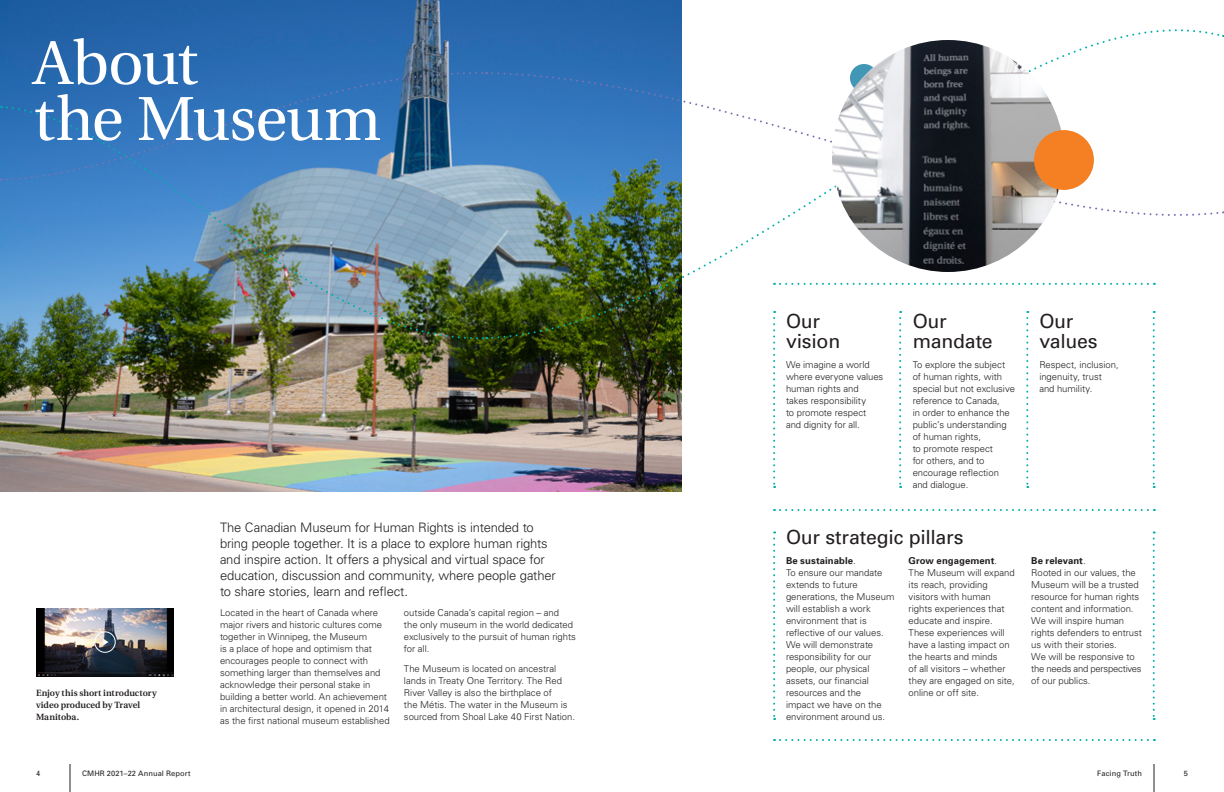
<style>
.page{position:relative;width:1224px;height:792px;background:#fff}
.page>*{position:absolute;margin:0;border:0;box-sizing:border-box;transform-origin:0 0}
.t1{font:62px/56px "Utopia";letter-spacing:-.02em;color:#fff}
.t2{font:19.5px/20px "Univers";letter-spacing:-.01em;color:#231f20}
.t3{font:300 13px/16px "Univers";letter-spacing:-.015em;color:#231f20}
.t4{font:300 9.5px/12px "Univers";letter-spacing:-.005em;color:#231f20}
.t5{font:600 9px/12px "Utopia";color:#231f20}
.t6{font:7.5px "Univers";letter-spacing:.015em;color:#231f20}
.s1{font-weight:700}
</style>
<div class="page">
<img style="left:0;top:0;width:682px;height:492px">
<svg style="left:5px;top:71px;width:480px;height:34px;background:#2f6db0"></svg>
<img style="left:5px;top:105px;width:480px;height:238px">
<svg style="left:490px;top:0;width:730px;height:340px"></svg>
<div style="left:850px;top:64px;width:28px;height:28px;background:#4197b5;border-radius:50%"></div>
<img style="left:832px;top:40px;width:232px;height:232px;border-radius:116px">
<svg style="left:899px;top:311px;width:2px;height:177px"></svg>
<svg style="left:773px;top:311px;width:2px;height:177px"></svg>
<svg style="left:1026px;top:311px;width:2px;height:177px"></svg>
<svg style="left:1153px;top:311px;width:2px;height:177px"></svg>
<svg style="left:773px;top:532px;width:2px;height:188px"></svg>
<svg style="left:1153px;top:532px;width:2px;height:188px"></svg>
<svg style="left:774px;top:283px;width:381px;height:2px"></svg>
<svg style="left:774px;top:739px;width:381px;height:2px"></svg>
<svg style="left:774px;top:509px;width:381px;height:2px"></svg>
<div style="left:1034px;top:130px;width:60px;height:60px;background:#f58023;border-radius:50%"></div>
<img style="left:36px;top:608px;width:138px;height:68px">
<div style="left:94px;top:631px;width:22px;height:22px;border:1px solid #fff;border-radius:50%"></div>
<svg style="left:103px;top:639px;width:5px;height:6px"></svg>
<svg style="left:70px;top:764px;width:1px;height:28px"></svg>
<svg style="left:1154px;top:764px;width:1px;height:28px"></svg>
<h1 class="t1" style="left:34px;top:36px;width:349px">About<br>the Museum</h1>
<p class="t5" style="left:36px;top:687px;width:122px">Enjoy this short introductory video produced by Travel<br>Manitoba.</p>
<p class="t3" style="left:220px;top:519px;width:337px">The Canadian Museum for Human Rights is intended to bring people together. It is a place to explore human rights and inspire action. It offers a physical and virtual space for education, discussion and community, where people gather to share stories, learn and reflect.</p>
<p class="t4" style="left:220px;top:606px;width:171px">Located in the heart of Canada where major rivers and historic cultures come together in Winnipeg, the Museum<br>is a place of hope and optimism that encourages people to connect with something larger than themselves and acknowledge their personal stake in building a better world. An achievement in architectural design, it opened in 2014 as the first national museum established</p>
<p class="t4" style="left:404px;top:606px;width:174px">outside Canada’s capital region – and<br>the only museum in the world dedicated exclusively to the pursuit of human rights for all.</p>
<p class="t4" style="left:404px;top:662px;width:173px">The Museum is located on ancestral lands in Treaty One Territory. The Red River Valley is also the birthplace of<br>the Métis. The water in the Museum is sourced from Shoal Lake 40 First Nation.</p>
<h2 class="t2" style="left:786px;top:311px;width:56px">Our vision</h2>
<p class="t4" style="left:786px;top:358px;width:99px">We imagine a world where everyone values human rights and takes responsibility<br>to promote respect and dignity for all.</p>
<h2 class="t2" style="left:913px;top:311px;width:82px">Our mandate</h2>
<p class="t4" style="left:913px;top:358px;width:104px">To explore the subject of human rights, with special but not exclusive reference to Canada,<br>in order to enhance the public’s understanding of human rights,<br>to promote respect<br>for others, and to encourage reflection and dialogue.</p>
<h2 class="t2" style="left:1039px;top:311px;width:60px">Our values</h2>
<p class="t4" style="left:1039px;top:358px;width:81px">Respect, inclusion, ingenuity, trust and humility.</p>
<h2 class="t2" style="left:786px;top:527px;width:179px">Our strategic pillars</h2>
<p class="t4" style="left:786px;top:554px;width:110px"><span class="s1">Be sustainable</span>.<br>To ensure our mandate extends to future generations, the Museum will establish a work environment that is reflective of our values.<br>We will demonstrate responsibility for our people, our physical assets, our financial resources and the<br>impact we have on the environment around us.</p>
<p class="t4" style="left:909px;top:554px;width:108px"><span class="s1">Grow engagement</span>.<br>The Museum will expand its reach, providing visitors with human rights experiences that educate and inspire.<br>These experiences will have a lasting impact on the hearts and minds<br>of all visitors – whether they are engaged on site, online or off site.</p>
<p class="t4" style="left:1031px;top:554px;width:112px"><span class="s1">Be relevant</span>.<br>Rooted in our values, the<br>Museum will be a trusted resource for human rights content and information.<br>We will inspire human rights defenders to entrust us with their stories.<br>We will be responsive to the needs and perspectives of our publics.</p>
<p class="t6" style="left:36px;top:769px;width:6px">4</p>
<p class="t6" style="left:82px;top:769px;width:110px">CMHR 2021–22 Annual Report</p>
<p class="t6" style="left:1097px;top:769px;width:46px">Facing Truth</p>
<p class="t6" style="left:1184px;top:769px;width:6px">5</p>
</div>
